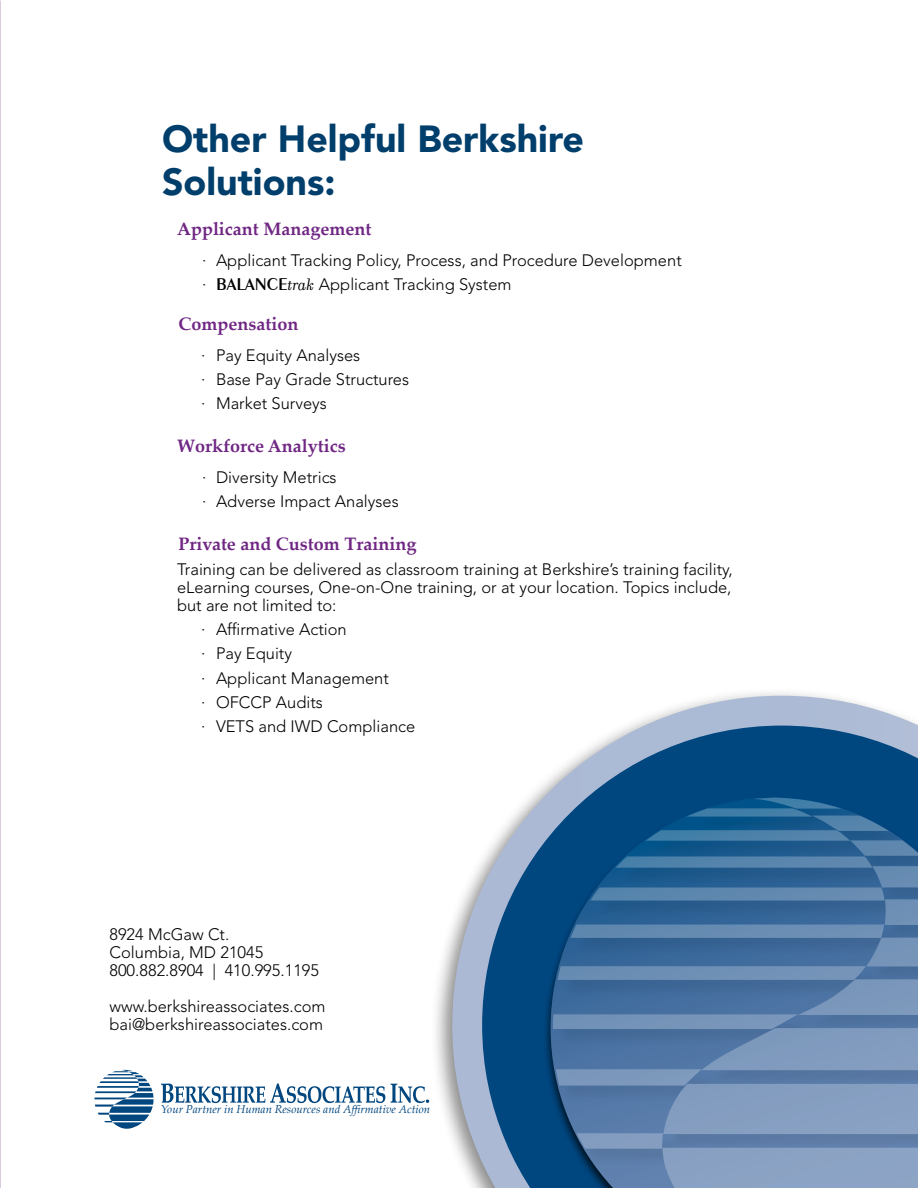
<style>
.page{position:relative;width:918px;height:1188px;background:#fff}
.page>*{position:absolute;margin:0;border:0;box-sizing:border-box;transform-origin:0 0}
.t1{font:900 37.5px/43.5px "Avenir LT Std";color:#003e6b}
.t2{font:700 18px "Palatino Linotype";color:#702784}
.t3{font:300 16.5px/24px "Avenir LT Std";color:#000}
.t4{font:italic 11.4px "Palatino Linotype";color:#00467f}
.s1{font-family:"Exotic 350 BT";font-weight:600;font-size:18px}
.s2{font-family:"Filosofia";font-weight:400;font-style:italic;font-size:18px}
</style>
<div class="page">
<svg style="left:94px;top:1070px;width:60px;height:59px"></svg>
<svg style="left:161px;top:1084px;width:224px;height:19px"></svg>
<svg style="left:391px;top:1084px;width:38px;height:19px"></svg>
<div style="left:430px;top:687px;width:488px;height:501px;background:#000;opacity:.45"></div>
<svg style="left:452px;top:696px;width:466px;height:492px"></svg>
<div style="left:543px;top:796px;width:375px;height:392px;background:#000;opacity:.75"></div>
<svg style="left:553px;top:798px;width:365px;height:390px;background:#4f79a4"></svg>
<h1 class="t1" style="left:162px;top:117px;width:424px">Other Helpful Berkshire<br>Solutions:</h1>
<p class="t2" style="left:177px;top:216px;width:196px">Applicant Management</p>
<p class="t3" style="left:202px;top:249px;width:481px">· Applicant Tracking Policy, Process, and Procedure Development · <span class="s1">BALANCE</span><span class="s2">trak</span> Applicant Tracking System</p>
<p class="t2" style="left:178px;top:311px;width:121px">Compensation</p>
<p class="t3" style="left:201px;top:344px;width:210px">· Pay Equity Analyses<br>· Base Pay Grade Structures · Market Surveys</p>
<p class="t2" style="left:177px;top:433px;width:170px">Workforce Analytics</p>
<p class="t3" style="left:202px;top:466px;width:198px">· Diversity Metrics<br>· Adverse Impact Analyses</p>
<p class="t2" style="left:178px;top:531px;width:239px">Private and Custom Training</p>
<p class="t3" style="left:177px;top:561px;width:557px;line-height:18px;text-align:justify">Training can be delivered as classroom training at Berkshire’s training facility, eLearning courses, One-on-One training, or at your location. Topics include, but are not limited to:</p>
<p class="t3" style="left:201px;top:618px;width:216px">· Affirmative Action<br>· Pay Equity<br>· Applicant Management<br>· OFCCP Audits<br>· VETS and IWD Compliance</p>
<p class="t3" style="left:110px;top:926px;width:211px;line-height:18px">8924 McGaw Ct.<br>Columbia, MD 21045<br>800.882.8904 | 410.995.1195</p>
<p class="t3" style="left:110px;top:998px;width:218px;line-height:18px">www.berkshireassociates.com bai@berkshireassociates.com</p>
<p class="t4" style="left:161px;top:1101px;width:271px">Your Partner in Human Resources and Affirmative Action</p>
</div>
